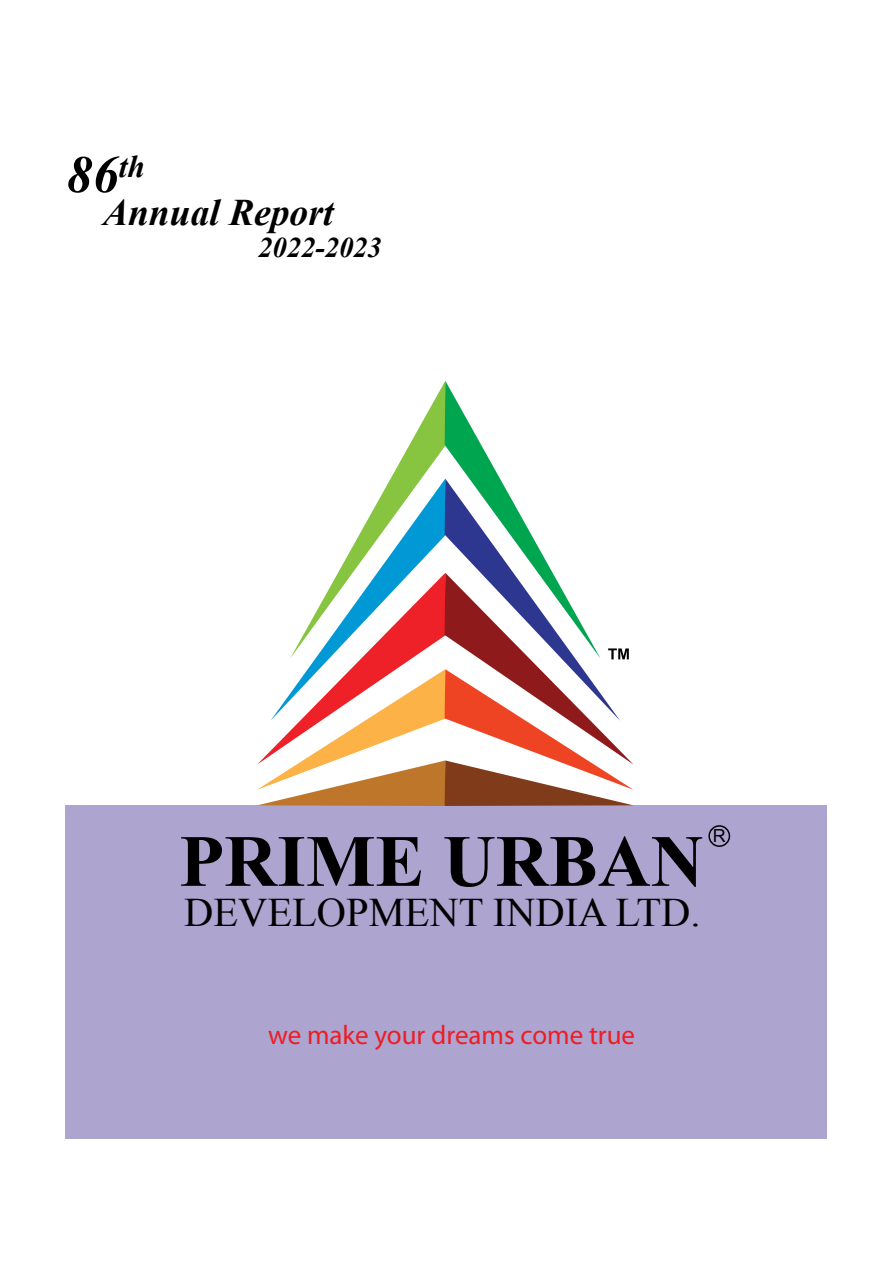
<style>
.page{position:relative;width:893px;height:1263px;background:#fff}
.page>*{position:absolute;margin:0;border:0;box-sizing:border-box;transform-origin:0 0}
.t1{font:700 73.5px "Times New Roman";color:#000}
.t2{font:italic 700 52.5px "Times New Roman";color:#000}
.t3{font:40.5px "Times New Roman";color:#000}
.t4{font:italic 700 37.5px "Times New Roman";color:#000}
.t5{font:italic 700 28.5px "Times New Roman";color:#000}
.t6{font:27px "Myriad Pro";color:#ed1d24}
.t7{font:18px "Arial";color:#000}
</style>
<div class="page">
<div style="left:65px;top:806px;width:761px;height:333px;background:#aea4d0"></div>
<svg style="left:257px;top:381px;width:376px;height:425px"></svg>
<div style="left:708px;top:825px;width:22px;height:22px;border:2px solid #000;border-radius:50%"></div>
<h2 class="t2" style="left:66px;top:138px;width:80px">86<sup>th</sup></h2>
<h3 class="t4" style="left:103px;top:187px;width:232px">Annual Report</h3>
<p class="t5" style="left:258px;top:228px;width:125px">2022-2023</p>
<h1 class="t1" style="left:179px;top:810px;width:526px">PRIME URBAN</h1>
<h3 class="t3" style="left:184px;top:885px;width:518px">DEVELOPMENT INDIA LTD.</h3>
<p class="t7" style="left:713px;top:824px;width:14px">R</p>
<p class="t6" style="left:268px;top:1018px;width:368px">we make your dreams come true</p>
</div>
